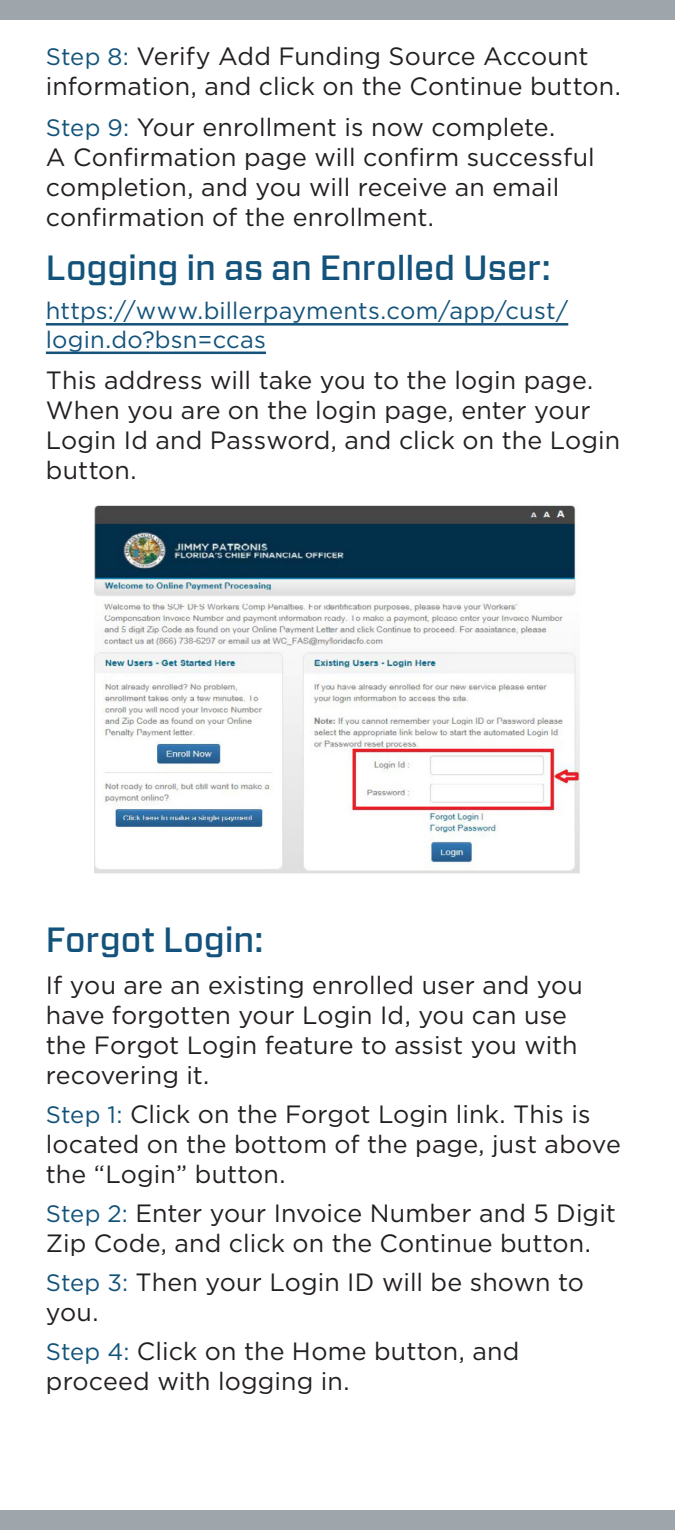
<style>
.page{position:relative;width:675px;height:1530px;background:#fff}
.page>*{position:absolute;margin:0;border:0;box-sizing:border-box;transform-origin:0 0}
.t1{font:500 35px "Forza";letter-spacing:-.005em;color:#13537b}
.t2{font:25px/30px "Gotham";letter-spacing:.005em;color:#231f20}
.t3{font:23.75px/28.5px "Gotham";letter-spacing:.005em;color:#13537b}
.s1{font-size:23.75px;color:#13537b}
</style>
<div class="page">
<div style="left:0;top:0;width:675px;height:19px;background:#9ea5ab"></div>
<div style="left:0;top:1511px;width:675px;height:19px;background:#9ea5ab"></div>
<hr style="left:46px;top:323px;width:522px;height:3px;background:#13537b">
<hr style="left:46px;top:352px;width:220px;height:2px;background:#13537b">
<img style="left:94px;top:505px;width:486px;height:368px">
<p class="t2" style="left:46px;top:41px;width:576px"><span class="s1">Step 8:</span> Verify Add Funding Source Account information, and click on the Continue button.</p>
<p class="t2" style="left:46px;top:112px;width:550px"><span class="s1">Step 9:</span> Your enrollment is now complete.<br>A Confirmation page will confirm successful completion, and you will receive an email confirmation of the enrollment.</p>
<p class="t1" style="left:46px;top:244px;width:507px">Logging in as an Enrolled User:</p>
<p class="t3" style="left:46px;top:296px;width:524px">https://www.billerpayments.com/app/cust/ login.do?bsn=ccas</p>
<p class="t2" style="left:46px;top:365px;width:549px">This address will take you to the login page.</p>
<p class="t2" style="left:46px;top:395px;width:576px">When you are on the login page, enter your<br>Login Id and Password, and click on the Login button.</p>
<p class="t1" style="left:46px;top:917px;width:219px">Forgot Login:</p>
<p class="t2" style="left:46px;top:969px;width:539px">If you are an existing enrolled user and you have forgotten your Login Id, you can use the Forgot Login feature to assist you with recovering it.</p>
<p class="t2" style="left:46px;top:1098px;width:576px"><span class="s1">Step 1:</span> Click on the Forgot Login link. This is located on the bottom of the page, just above the “Login” button.</p>
<p class="t2" style="left:46px;top:1197px;width:571px"><span class="s1">Step 2:</span> Enter your Invoice Number and 5 Digit<br>Zip Code, and click on the Continue button.</p>
<p class="t2" style="left:46px;top:1266px;width:540px"><span class="s1">Step 3:</span> Then your Login ID will be shown to you.</p>
<p class="t2" style="left:46px;top:1335px;width:475px"><span class="s1">Step 4:</span> Click on the Home button, and proceed with logging in.</p>
</div>
